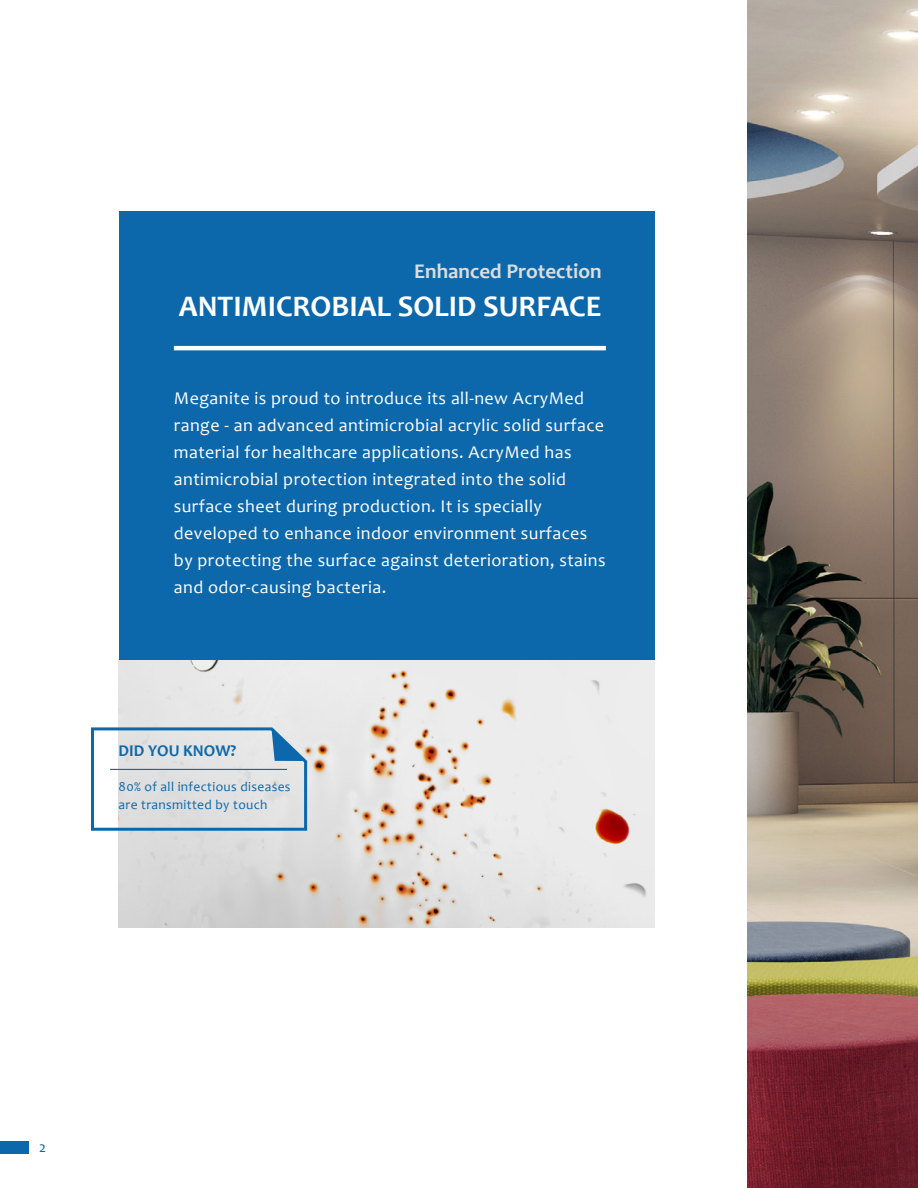
<style>
.page{position:relative;width:918px;height:1188px;background:#fff}
.page>*{position:absolute;margin:0;border:0;box-sizing:border-box;transform-origin:0 0}
.t1{font:700 30px "Candara";color:#fff}
.t2{font:700 21px "Candara";color:#dcdddd}
.t3{font:18px/27px "Candara";letter-spacing:.025em;color:#fff}
.t4{font:700 16.5px "Candara";color:#0c68ab}
.t5{font:15px "Candara";color:#0c68ab}
.t6{font:13.5px/18px "Candara";letter-spacing:.025em;color:#0c68ab}
</style>
<div class="page">
<img style="left:119px;top:660px;width:535px;height:267px">
<svg style="left:91px;top:726px;width:218px;height:106px;background:#cfd8df"></svg>
<div style="left:119px;top:211px;width:535px;height:449px;background:#0c68ab"></div>
<img style="left:748px;top:0;width:170px;height:1188px">
<hr style="left:174px;top:346px;width:432px;height:4px;background:#fff">
<hr style="left:110px;top:769px;width:177px;height:1px;background:#0c68ab">
<div style="left:0;top:1141px;width:28px;height:12px;background:#0c68ab"></div>
<p class="t2" style="left:414px;top:258px;width:189px">Enhanced Protection</p>
<h1 class="t1" style="left:179px;top:288px;width:424px">ANTIMICROBIAL SOLID SURFACE</h1>
<p class="t3" style="left:174px;top:384px;width:433px">Meganite is proud to introduce its all-new AcryMed range - an advanced antimicrobial acrylic solid surface material for healthcare applications. AcryMed has antimicrobial protection integrated into the solid surface sheet during production. It is specially developed to enhance indoor environment surfaces by protecting the surface against deterioration, stains and odor-causing bacteria.</p>
<p class="t4" style="left:119px;top:740px;width:119px">DID YOU KNOW?</p>
<p class="t6" style="left:119px;top:778px;width:173px">80% of all infectious diseases are transmitted by touch</p>
<p class="t5" style="left:39px;top:1138px;width:8px">2</p>
</div>
